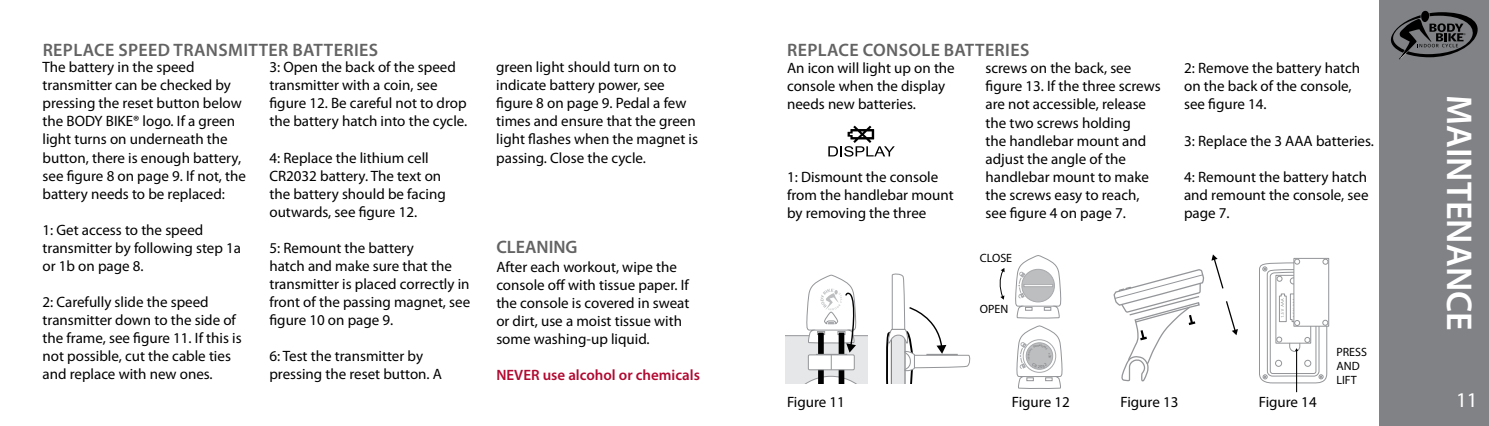
<style>
.page{position:relative;width:1489px;height:426px;background:#fff}
.page>*{position:absolute;margin:0;border:0;box-sizing:border-box;transform-origin:0 0}
.t1{font:600 36px "Myriad Pro";color:#fff}
.t2{font:21px "Myriad Pro";color:#fff}
.t3{font:600 18px "Myriad Pro";letter-spacing:.02em;color:#636363}
.t4{font:600 18px "Myriad Pro";color:#636363}
.t5{font:15px/18px "Myriad Pro";color:#000}
.t6{font:600 15px "Myriad Pro";color:#b10a32}
.t7{font:12px/14.4px "Myriad Pro";color:#000}
</style>
<div class="page">
<svg style="left:999px;top:268px;width:5px;height:31px"></svg>
<svg style="left:1015px;top:255px;width:46px;height:63px"></svg>
<svg style="left:1211px;top:254px;width:13px;height:35px"></svg>
<svg style="left:1226px;top:301px;width:11px;height:34px"></svg>
<svg style="left:1113px;top:269px;width:90px;height:112px"></svg>
<svg style="left:828px;top:125px;width:66px;height:31px"></svg>
<hr style="left:1295px;top:350px;width:1px;height:41px;background:#000">
<svg style="left:1259px;top:258px;width:68px;height:125px"></svg>
<svg style="left:785px;top:274px;width:83px;height:109px"></svg>
<svg style="left:886px;top:273px;width:84px;height:110px"></svg>
<div style="left:1378px;top:0;width:110px;height:425px;background:#808285"></div>
<svg style="left:1391px;top:11px;width:87px;height:48px"></svg>
<svg style="left:1016px;top:325px;width:47px;height:63px"></svg>
<p class="t3" style="left:43px;top:38px;width:337px">REPLACE SPEED TRANSMITTER BATTERIES</p>
<p class="t5" style="left:43px;top:58px;width:205px">The battery in the speed transmitter can be checked by pressing the reset button below the BODY BIKE® logo. If a green light turns on underneath the button, there is enough battery, see figure 8 on page 9. If not, the battery needs to be replaced:</p>
<p class="t5" style="left:43px;top:220px;width:200px">1: Get access to the speed transmitter by following step 1a or 1b on page 8.</p>
<p class="t5" style="left:43px;top:292px;width:200px">2: Carefully slide the speed transmitter down to the side of the frame, see figure 11. If this is not possible, cut the cable ties and replace with new ones.</p>
<p class="t5" style="left:269px;top:58px;width:199px">3: Open the back of the speed transmitter with a coin, see figure 12. Be careful not to drop the battery hatch into the cycle.</p>
<p class="t5" style="left:269px;top:148px;width:178px">4: Replace the lithium cell<br>CR2032 battery. The text on the battery should be facing outwards, see figure 12.</p>
<p class="t5" style="left:269px;top:238px;width:202px">5: Remount the battery<br>hatch and make sure that the transmitter is placed correctly in front of the passing magnet, see figure 10 on page 9.</p>
<p class="t5" style="left:269px;top:346px;width:174px">6: Test the transmitter by pressing the reset button. A</p>
<p class="t5" style="left:496px;top:58px;width:203px">green light should turn on to indicate battery power, see figure 8 on page 9. Pedal a few times and ensure that the green light flashes when the magnet is passing. Close the cycle.</p>
<p class="t4" style="left:496px;top:236px;width:83px">CLEANING</p>
<p class="t5" style="left:496px;top:257px;width:194px">After each workout, wipe the console off with tissue paper. If the console is covered in sweat or dirt, use a moist tissue with some washing-up liquid.</p>
<p class="t6" style="left:496px;top:364px;width:205px">NEVER use alcohol or chemicals</p>
<p class="t3" style="left:787px;top:39px;width:244px">REPLACE CONSOLE BATTERIES</p>
<p class="t5" style="left:787px;top:59px;width:169px">An icon will light up on the console when the display needs new batteries.</p>
<p class="t5" style="left:985px;top:59px;width:176px">screws on the back, see figure 13. If the three screws are not accessible, release the two screws holding<br>the handlebar mount and adjust the angle of the handlebar mount to make the screws easy to reach, see figure 4 on page 7.</p>
<p class="t5" style="left:787px;top:167px;width:168px">1: Dismount the console from the handlebar mount by removing the three</p>
<p class="t7" style="left:979px;top:250px;width:34px">CLOSE</p>
<p class="t7" style="left:979px;top:301px;width:30px">OPEN</p>
<p class="t5" style="left:1183px;top:59px;width:178px">2: Remove the battery hatch on the back of the console, see figure 14.</p>
<p class="t5" style="left:1183px;top:131px;width:191px">3: Replace the 3 AAA batteries.</p>
<p class="t5" style="left:1183px;top:167px;width:186px;text-align:justify">4: Remount the battery hatch and remount the console, see page 7.</p>
<p class="t7" style="left:1336px;top:344px;width:32px">PRESS<br>AND<br>LIFT</p>
<p class="t5" style="left:787px;top:392px;width:59px">Figure 11</p>
<p class="t5" style="left:1120px;top:392px;width:59px">Figure 13</p>
<p class="t5" style="left:1258px;top:392px;width:59px">Figure 14</p>
<p class="t5" style="left:1011px;top:392px;width:59px">Figure 12</p>
<h1 class="t1" style="left:1481px;top:95px;width:237px;rotate:90deg">MAINTENANCE</h1>
<h2 class="t2" style="left:1455px;top:386px;width:23px">11</h2>
</div>
